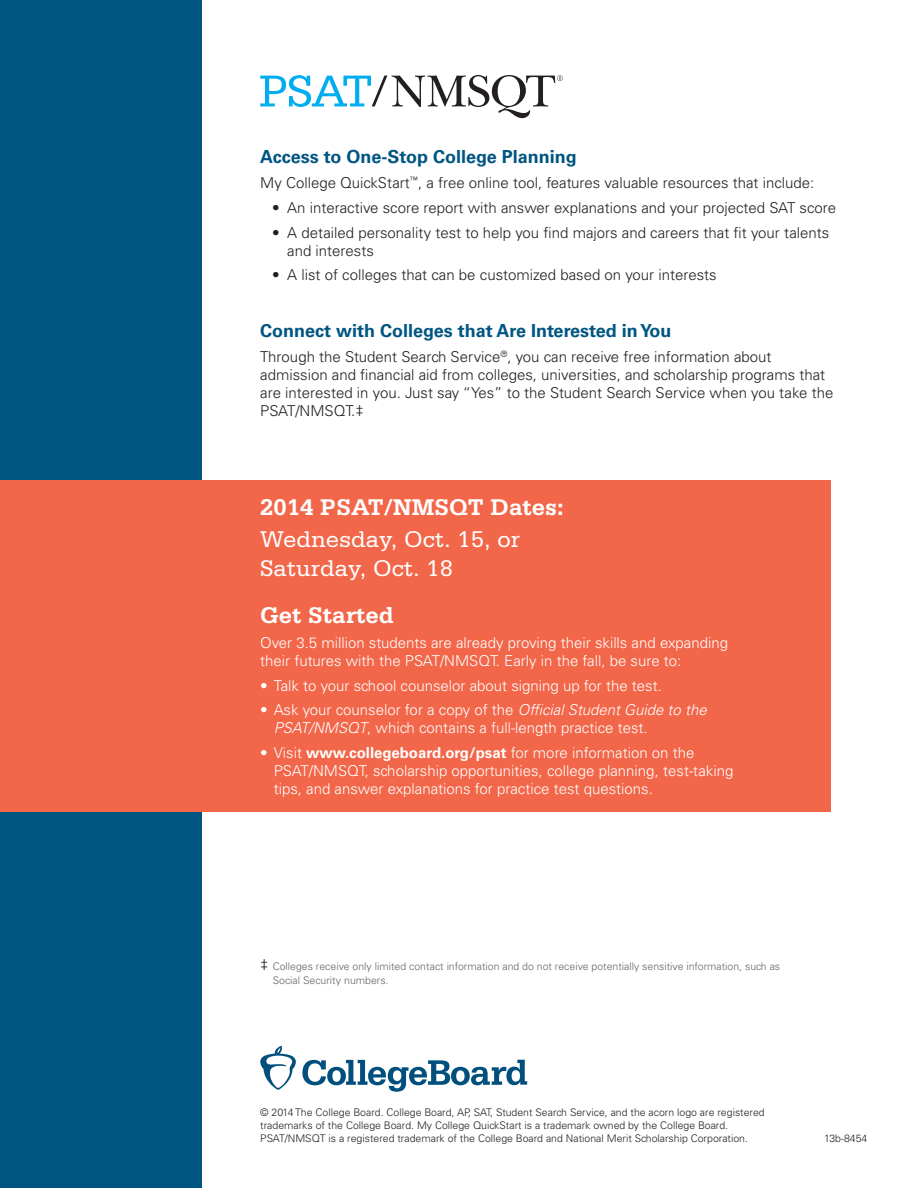
<style>
.page{position:relative;width:918px;height:1188px;background:#fff}
.page>*{position:absolute;margin:0;border:0;box-sizing:border-box;transform-origin:0 0}
.t1{font:24px/28.8px "Serifa Std";color:#fff}
.t2{font:700 24px "Serifa Std";color:#fff}
.t3{font:700 18px "Univers LT Std";color:#005581}
.t4{font:300 15px/18px "Univers LT Std";color:#231f20}
.t5{font:300 15px/18px "Univers LT Std";color:#fff}
.t6{font:300 10.5px/12.6px "Univers LT Std";color:#231f20}
.t7{font:300 10.5px/13.5px "Univers LT Std";color:#636466}
.s1{font-style:italic}
.s2{font-weight:700}
.s3{font-size:15px;color:#231f20}
</style>
<div class="page">
<div style="left:0;top:0;width:202px;height:1188px;background:#005581"></div>
<div style="left:0;top:481px;width:831px;height:331px;background:#f26649"></div>
<svg style="left:260px;top:75px;width:303px;height:43px"></svg>
<svg style="left:302px;top:1060px;width:225px;height:32px"></svg>
<svg style="left:260px;top:1046px;width:36px;height:44px"></svg>
<h3 class="t3" style="left:260px;top:146px;width:318px">Access to One-Stop College Planning</h3>
<p class="t4" style="left:260px;top:174px;width:556px">My College QuickStart<sup>™</sup>, a free online tool, features valuable resources that include:</p>
<p class="t4" style="left:272px;top:199px;width:565px">• An interactive score report with answer explanations and your projected SAT score</p>
<p class="t4" style="left:287px;top:223px;width:544px;text-indent:-15px">• A detailed personality test to help you find majors and careers that fit your talents and interests</p>
<p class="t4" style="left:272px;top:266px;width:446px">• A list of colleges that can be customized based on your interests</p>
<h3 class="t3" style="left:260px;top:320px;width:413px">Connect with Colleges that Are Interested in You</h3>
<p class="t4" style="left:260px;top:348px;width:575px">Through the Student Search Service<sup>®</sup>, you can receive free information about admission and financial aid from colleges, universities, and scholarship programs that are interested in you. Just say “Yes” to the Student Search Service when you take the PSAT/NMSQT.‡</p>
<h2 class="t2" style="left:260px;top:493px;width:305px">2014 PSAT/NMSQT Dates:</h2>
<p class="t1" style="left:260px;top:525px;width:261px">Wednesday, Oct. 15, or<br>Saturday, Oct. 18</p>
<h2 class="t2" style="left:260px;top:601px;width:135px">Get Started</h2>
<p class="t5" style="left:260px;top:634px;width:469px">Over 3.5 million students are already proving their skills and expanding their futures with the PSAT/NMSQT. Early in the fall, be sure to:</p>
<p class="t5" style="left:260px;top:676px;width:403px">• Talk to your school counselor about signing up for the test.</p>
<p class="t5" style="left:274px;top:701px;width:434px;text-indent:-14px">• Ask your counselor for a copy of the <span class="s1">Official Student Guide to the<br>PSAT/NMSQT</span>, which contains a full-length practice test.</p>
<p class="t5" style="left:274px;top:744px;width:461px;text-indent:-14px">• Visit <span class="s2">www.collegeboard.org/psat</span> for more information on the<br>PSAT/NMSQT, scholarship opportunities, college planning, test-taking tips, and answer explanations for practice test questions.</p>
<p class="t7" style="left:273px;top:960px;width:509px;text-indent:-13px"><span class="s3">‡</span> Colleges receive only limited contact information and do not receive potentially sensitive information, such as<br>Social Security numbers.</p>
<p class="t6" style="left:260px;top:1106px;width:506px">© 2014 The College Board. College Board, AP, SAT, Student Search Service, and the acorn logo are registered trademarks of the College Board. My College QuickStart is a trademark owned by the College Board.<br>PSAT/NMSQT is a registered trademark of the College Board and National Merit Scholarship Corporation.</p>
<p class="t6" style="left:824px;top:1132px;width:45px">13b-8454</p>
</div>
